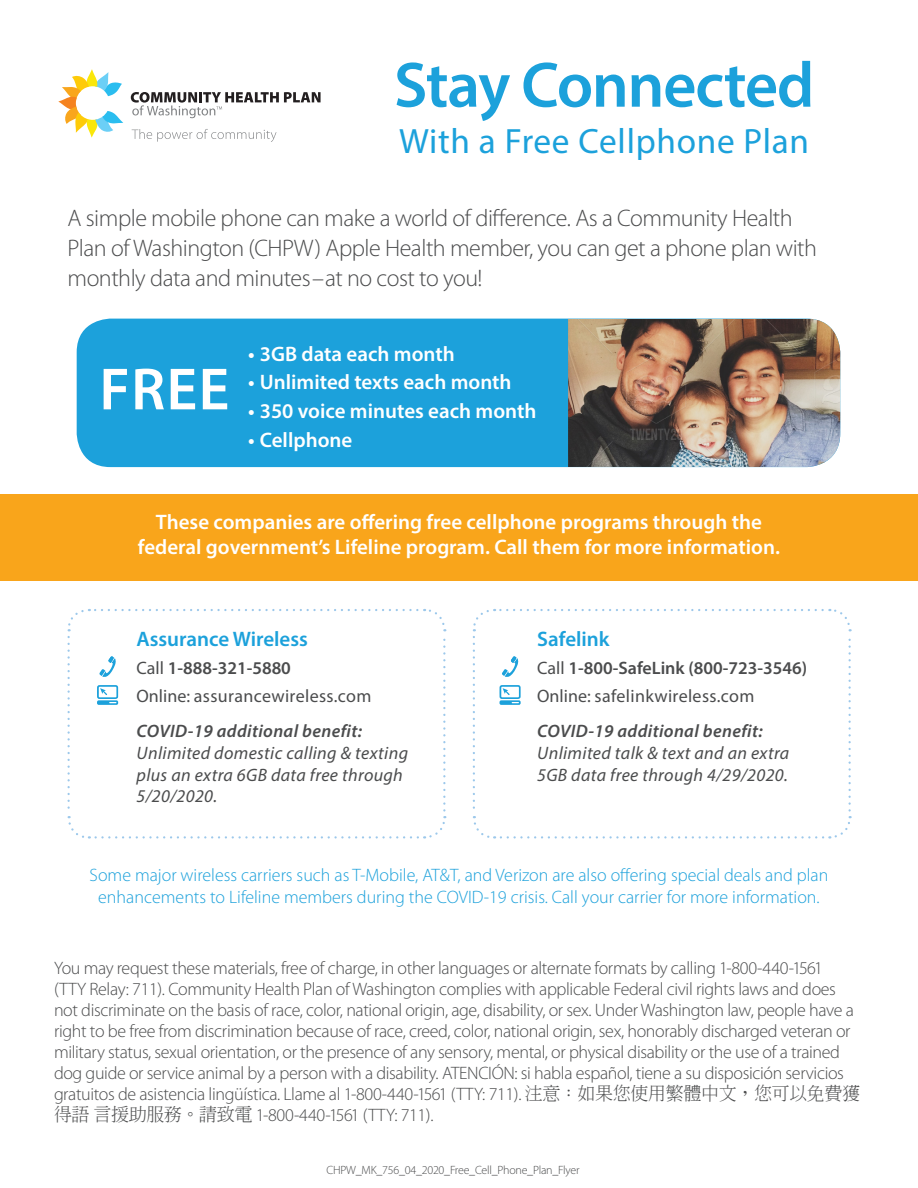
<style>
.page{position:relative;width:918px;height:1188px;background:#fff}
.page>*{position:absolute;margin:0;border:0;box-sizing:border-box;transform-origin:0 0}
.t1{font:600 64.5px "Myriad Pro";letter-spacing:-.02em;color:#1ca1db}
.t2{font:600 60px "Myriad Pro";color:#fff}
.t3{font:35.25px "Myriad Pro";letter-spacing:.02em;color:#1ca1db}
.t4{font:300 24px/30px "Myriad Pro";letter-spacing:-.02em;color:#4b4c4d}
.t5{font:600 21px/25.2px "Myriad Pro";color:#fff;text-align:center}
.t6{font:600 21px "Myriad Pro";color:#1ca1db}
.t7{font:300 18px/21px "Myriad Pro";letter-spacing:-.02em;color:#4b4c4d}
.t8{font:italic 18px/21.6px "Myriad Pro";letter-spacing:.02em;color:#4b4c4d}
.t9{font:300 18px/21.6px "Myriad Pro";color:#1ca1db;text-align:center}
.t10{font:18px "Myriad Pro";letter-spacing:.02em;color:#4b4c4d}
.t11{font:600 18px "Myriad Pro";color:#4b4c4d}
.t12{font:300 12px "Myriad Pro";letter-spacing:-.02em;color:#4b4c4d}
.s1{font-weight:400}
.s2{font-weight:600}
.s3{font-family:"Adobe Ming Std"}
</style>
<div class="page">
<div style="left:77px;top:319px;width:763px;height:148px;background:#1ca1db;border-radius:34px"></div>
<img style="left:568px;top:319px;width:272px;height:148px">
<div style="left:0;top:494px;width:918px;height:86px;background:#f9a51b"></div>
<svg style="left:58px;top:69px;width:65px;height:69px"></svg>
<svg style="left:131px;top:92px;width:190px;height:26px"></svg>
<svg style="left:132px;top:129px;width:145px;height:13px"></svg>
<svg style="left:99px;top:656px;width:17px;height:21px"></svg>
<svg style="left:97px;top:685px;width:21px;height:20px"></svg>
<svg style="left:67px;top:637px;width:23px;height:202px"></svg>
<svg style="left:96px;top:816px;width:351px;height:23px"></svg>
<svg style="left:424px;top:609px;width:22px;height:201px"></svg>
<svg style="left:67px;top:609px;width:350px;height:22px"></svg>
<svg style="left:472px;top:609px;width:380px;height:230px"></svg>
<p class="t1" style="left:394px;top:44px;width:422px">Stay Connected</p>
<p class="t3" style="left:399px;top:119px;width:412px">With a Free Cellphone Plan</p>
<p class="t4" style="left:68px;top:204px;width:751px">A simple mobile phone can make a world of difference. As a Community Health<br>Plan of Washington (CHPW) Apple Health member, you can get a phone plan with monthly data and minutes – at no cost to you!</p>
<p class="t2" style="left:99px;top:351px;width:132px">FREE</p>
<p class="t5" style="left:248px;top:340px;width:208px">• 3GB data each month</p>
<p class="t5" style="left:248px;top:369px;width:265px">• Unlimited texts each month</p>
<p class="t5" style="left:248px;top:398px;width:290px">• 350 voice minutes each month</p>
<p class="t5" style="left:248px;top:426px;width:106px">• Cellphone</p>
<p class="t5" style="left:138px;top:509px;width:644px">These companies are offering free cellphone programs through the federal government’s Lifeline program. Call them for more information.</p>
<p class="t6" style="left:137px;top:625px;width:173px">Assurance Wireless</p>
<p class="t11" style="left:137px;top:656px;width:156px"><span class="s1">Call</span> 1-888-321-5880</p>
<p class="t10" style="left:137px;top:685px;width:236px">Online: assurancewireless.com</p>
<p class="t8" style="left:137px;top:720px;width:273px"><span class="s2">COVID-19 additional benefit:<br></span>Unlimited domestic calling &amp; texting plus an extra 6GB data free through<br>5/20/2020.</p>
<p class="t6" style="left:537px;top:625px;width:74px">Safelink</p>
<p class="t11" style="left:537px;top:656px;width:271px"><span class="s1">Call</span> 1-800-SafeLink (800-723-3546)</p>
<p class="t10" style="left:537px;top:685px;width:219px">Online: safelinkwireless.com</p>
<p class="t8" style="left:537px;top:720px;width:254px"><span class="s2">COVID-19 additional benefit:<br></span>Unlimited talk &amp; text and an extra<br>5GB data free through 4/29/2020.</p>
<p class="t9" style="left:90px;top:865px;width:740px">Some major wireless carriers such as T-Mobile, AT&amp;T, and Verizon are also offering special deals and plan enhancements to Lifeline members during the COVID-19 crisis. Call your carrier for more information.</p>
<p class="t7" style="left:54px;top:958px;width:808px">You may request these materials, free of charge, in other languages or alternate formats by calling 1-800-440-1561<br>(TTY Relay: 711). Community Health Plan of Washington complies with applicable Federal civil rights laws and does not discriminate on the basis of race, color, national origin, age, disability, or sex. Under Washington law, people have a right to be free from discrimination because of race, creed, color, national origin, sex, honorably discharged veteran or military status, sexual orientation, or the presence of any sensory, mental, or physical disability or the use of a trained dog guide or service animal by a person with a disability. ATENCIÓN: si habla español, tiene a su disposición servicios gratuitos de asistencia lingüística. Llame al 1-800-440-1561 (TTY: 711). <span class="s3">注意：如果您使用繁體中文，您可以免費獲得語 言援助服務。請致電</span> 1-800-440-1561 (TTY: 711).</p>
<p class="t12" style="left:326px;top:1164px;width:255px">CHPW_MK_756_04_2020_Free_Cell_Phone_Plan_Flyer</p>
</div>
